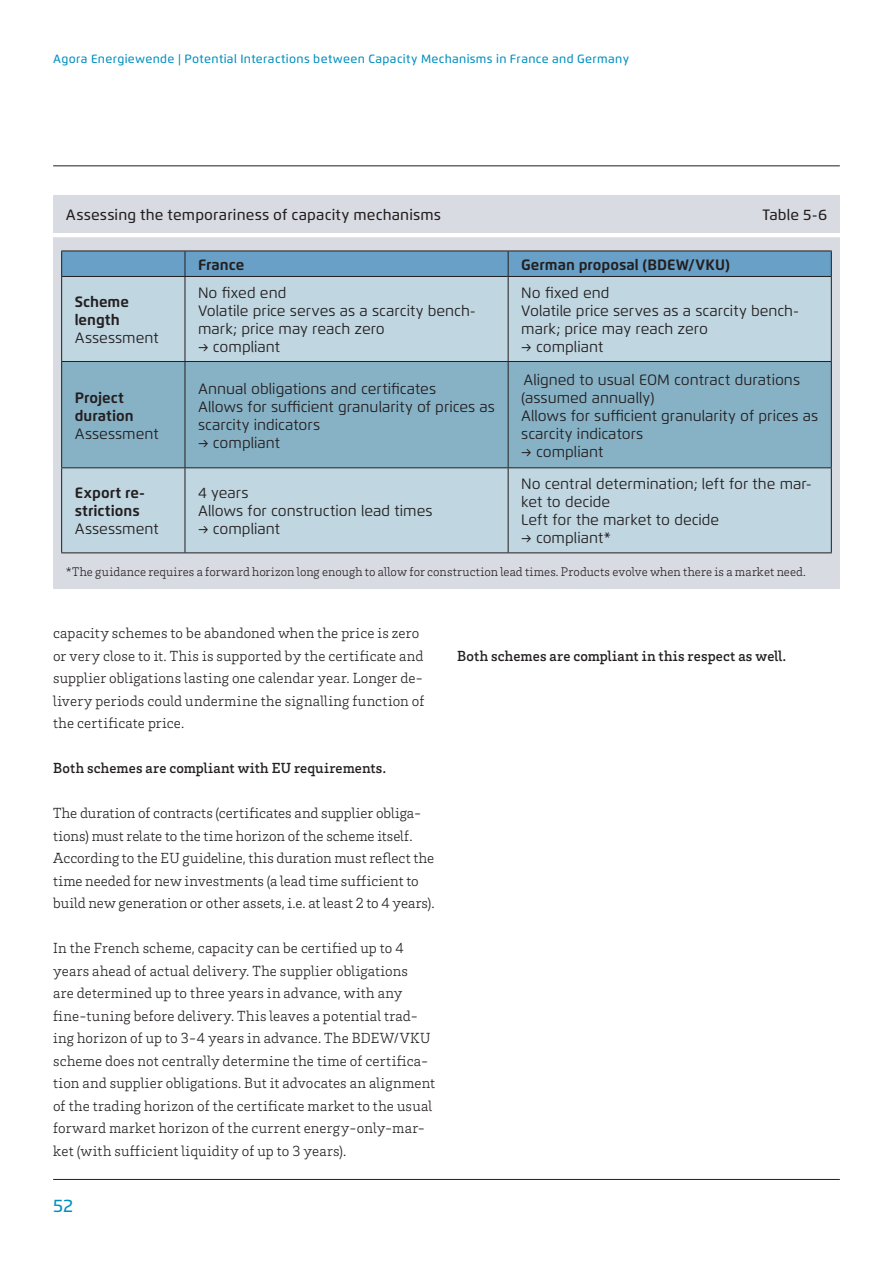
<style>
.page{position:relative;width:893px;height:1263px;background:#fff}
.page>*{position:absolute;margin:0;border:0;box-sizing:border-box;transform-origin:0 0}
.t1{font:500 18px "Flexo";color:#008fc0}
.t2{font:300 15px/22.5px "Brix Slab";letter-spacing:.005em;color:#231f20}
.t3{font:15px/18px "Flexo";color:#231f20}
.t4{font:500 15px "Brix Slab";letter-spacing:.01em;color:#231f20}
.t5{font:700 15px/18px "Flexo";color:#231f20}
.t6{font:500 15px "Flexo";letter-spacing:.01em;color:#231f20}
.t7{font:300 12.75px "Brix Slab";letter-spacing:.005em;color:#231f20}
.t8{font:500 12px "Flexo";letter-spacing:.03em;color:#008fc0}
</style>
<div class="page">
<hr style="left:53px;top:166px;width:787px;height:1px;background:#231f20">
<hr style="left:53px;top:1179px;width:787px;height:1px;background:#231f20">
<div style="left:53px;top:196px;width:787px;height:380px;background:#d9dbe3"></div>
<hr style="left:49px;top:233px;width:795px;height:4px;background:#fff">
<div style="left:62px;top:277px;width:769px;height:275px;background:#c0d6e1"></div>
<div style="left:62px;top:362px;width:769px;height:105px;background:#87b2c6"></div>
<div style="left:61px;top:251px;width:771px;height:25px;background:#68a0c7"></div>
<hr style="left:61px;top:276px;width:124px;height:1px;background:#231f20">
<hr style="left:61px;top:277px;width:1px;height:84px;background:#231f20">
<hr style="left:185px;top:276px;width:323px;height:1px;background:#231f20">
<hr style="left:185px;top:277px;width:1px;height:84px;background:#231f20">
<hr style="left:508px;top:276px;width:324px;height:1px;background:#231f20">
<hr style="left:508px;top:277px;width:1px;height:84px;background:#231f20">
<hr style="left:831px;top:277px;width:1px;height:84px;background:#231f20">
<hr style="left:61px;top:361px;width:124px;height:1px;background:#231f20">
<hr style="left:61px;top:362px;width:1px;height:105px;background:#231f20">
<hr style="left:185px;top:361px;width:323px;height:1px;background:#231f20">
<hr style="left:185px;top:362px;width:1px;height:105px;background:#231f20">
<hr style="left:508px;top:361px;width:324px;height:1px;background:#231f20">
<hr style="left:508px;top:362px;width:1px;height:105px;background:#231f20">
<hr style="left:831px;top:362px;width:1px;height:105px;background:#231f20">
<hr style="left:61px;top:467px;width:124px;height:1px;background:#231f20">
<hr style="left:61px;top:468px;width:1px;height:84px;background:#231f20">
<hr style="left:185px;top:467px;width:323px;height:1px;background:#231f20">
<hr style="left:185px;top:468px;width:1px;height:84px;background:#231f20">
<hr style="left:508px;top:467px;width:324px;height:1px;background:#231f20">
<hr style="left:508px;top:468px;width:1px;height:84px;background:#231f20">
<hr style="left:831px;top:468px;width:1px;height:84px;background:#231f20">
<hr style="left:61px;top:552px;width:124px;height:1px;background:#231f20">
<hr style="left:185px;top:552px;width:323px;height:1px;background:#231f20">
<hr style="left:508px;top:552px;width:324px;height:1px;background:#231f20">
<div style="left:53px;top:554px;width:787px;height:35px;background:#d9dbe3"></div>
<p class="t8" style="left:53px;top:51px;width:577px">Agora Energiewende | Potential Interactions between Capacity Mechanisms in France and Germany</p>
<p class="t6" style="left:66px;top:206px;width:377px">Assessing the temporariness of capacity mechanisms</p>
<p class="t6" style="left:762px;top:206px;width:66px">Table 5-6</p>
<p class="t5" style="left:198px;top:255px;width:48px">France</p>
<p class="t5" style="left:521px;top:255px;width:210px">German proposal (BDEW/VKU)</p>
<p class="t5" style="left:75px;top:293px;width:56px">Scheme length</p>
<p class="t3" style="left:75px;top:329px;width:86px">Assessment</p>
<p class="t3" style="left:198px;top:284px;width:279px">No fixed end<br>Volatile price serves as a scarcity bench&shy;mark; price may reach zero</p>
<p class="t3" style="left:198px;top:338px;width:84px">→ compliant</p>
<p class="t3" style="left:521px;top:284px;width:279px">No fixed end<br>Volatile price serves as a scarcity bench&shy;mark; price may reach zero</p>
<p class="t3" style="left:521px;top:338px;width:84px">→ compliant</p>
<p class="t5" style="left:75px;top:388px;width:60px">Project duration</p>
<p class="t3" style="left:75px;top:424px;width:86px">Assessment</p>
<p class="t3" style="left:198px;top:379px;width:298px">Annual obligations and certificates<br>Allows for sufficient granularity of prices as scarcity indicators</p>
<p class="t3" style="left:198px;top:433px;width:84px">→ compliant</p>
<p class="t3" style="left:521px;top:370px;width:298px">Aligned to usual EOM contract durations (assumed annually)<br>Allows for sufficient granularity of prices as scarcity indicators</p>
<p class="t3" style="left:521px;top:442px;width:84px">→ compliant</p>
<p class="t3" style="left:521px;top:475px;width:292px">No central determination; left for the mar&shy;ket to decide<br>Left for the market to decide</p>
<p class="t3" style="left:521px;top:529px;width:91px">→ compliant*</p>
<p class="t7" style="left:66px;top:564px;width:741px">*The guidance requires a forward horizon long enough to allow for construction lead times. Products evolve when there is a market need.</p>
<p class="t5" style="left:75px;top:484px;width:72px">Export re&shy;strictions</p>
<p class="t3" style="left:75px;top:520px;width:86px">Assessment</p>
<p class="t3" style="left:198px;top:484px;width:236px">4 years<br>Allows for construction lead times</p>
<p class="t3" style="left:198px;top:520px;width:84px">→ compliant</p>
<p class="t2" style="left:53px;top:621px;width:373px">capacity schemes to be abandoned when the price is zero or very close to it. This is supported by the certificate and supplier obligations lasting one calendar year. Longer de&shy;livery periods could undermine the signalling function of the certificate price.</p>
<p class="t4" style="left:53px;top:759px;width:334px">Both schemes are compliant with EU requirements.</p>
<p class="t2" style="left:53px;top:801px;width:383px">The duration of contracts (certificates and supplier obliga&shy;tions) must relate to the time horizon of the scheme itself.<br>According to the EU guideline, this duration must reflect the time needed for new investments (a lead time sufficient to build new generation or other assets, i.e. at least 2 to 4 years).</p>
<p class="t2" style="left:53px;top:936px;width:384px">In the French scheme, capacity can be certified up to 4 years ahead of actual delivery. The supplier obligations<br>are determined up to three years in advance, with any fine-tuning before delivery. This leaves a potential trad&shy;ing horizon of up to 3-4 years in advance. The BDEW/VKU scheme does not centrally determine the time of certifica&shy;tion and supplier obligations. But it advocates an alignment of the trading horizon of the certificate market to the usual forward market horizon of the current energy-only-mar&shy;ket (with sufficient liquidity of up to 3 years).</p>
<p class="t1" style="left:53px;top:1195px;width:21px">52</p>
<p class="t4" style="left:457px;top:646px;width:330px">Both schemes are compliant in this respect as well.</p>
</div>
